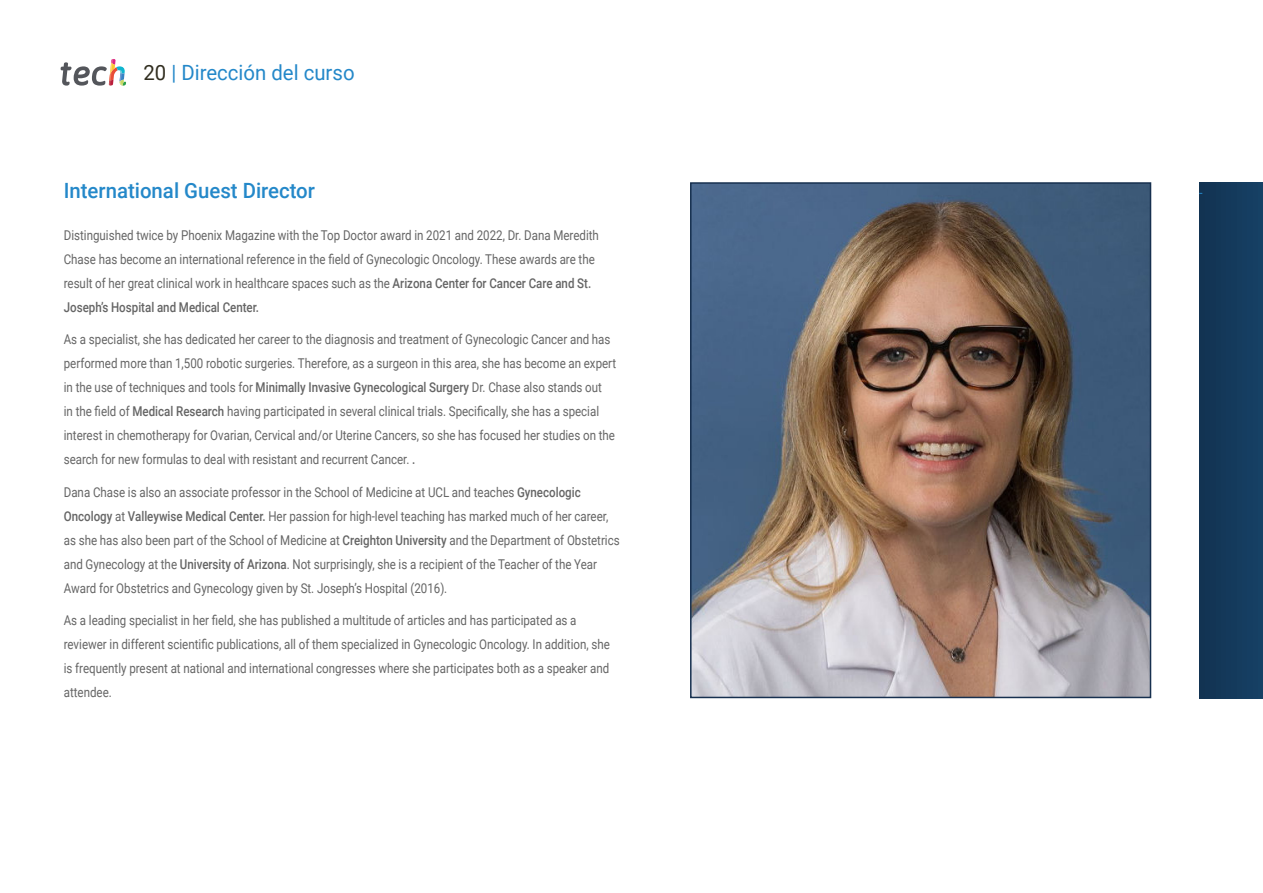
<style>
.page{position:relative;width:1263px;height:893px;background:#fff}
.page>*{position:absolute;margin:0;border:0;box-sizing:border-box;transform-origin:0 0}
.t1{font:500 21px "Roboto";color:#2488c9}
.t2{font:21px "Roboto";color:#2488c9}
.t3{font:13.5px/24px "Roboto";color:#656565;scale:.86 1}
.s1{color:#312e20}
.s2{font-weight:500}
</style>
<div class="page">
<svg style="left:61px;top:59px;width:65px;height:27px"></svg>
<img style="left:693px;top:185px;width:455px;height:510px">
<div style="left:690px;top:182px;width:461px;height:516px;border:2px solid #17304f"></div>
<div style="left:1199px;top:182px;width:64px;height:516px;background:#14395b"></div>
<h1 class="t2" style="left:144px;top:57px;width:213px"><span class="s1">20</span> | Dirección del curso</h1>
<h1 class="t1" style="left:64px;top:176px;width:253px">International Guest Director</h1>
<p class="t3" style="left:64px;top:222px;width:624px">Distinguished twice by Phoenix Magazine with the Top Doctor award in 2021 and 2022, Dr. Dana Meredith Chase has become an international reference in the field of Gynecologic Oncology. These awards are the result of her great clinical work in healthcare spaces such as the <span class="s2">Arizona Center for Cancer Care and St.<br>Joseph’s Hospital and Medical Center.</span></p>
<p class="t3" style="left:64px;top:327px;width:644px">As a specialist, she has dedicated her career to the diagnosis and treatment of Gynecologic Cancer and has performed more than 1,500 robotic surgeries. Therefore, as a surgeon in this area, she has become an expert in the use of techniques and tools for <span class="s2">Minimally Invasive Gynecological Surgery</span> Dr. Chase also stands out<br>in the field of <span class="s2">Medical Research</span> having participated in several clinical trials. Specifically, she has a special interest in chemotherapy for Ovarian, Cervical and/or Uterine Cancers, so she has focused her studies on the search for new formulas to deal with resistant and recurrent Cancer. <span class="s2">.</span></p>
<p class="t3" style="left:64px;top:479px;width:648px">Dana Chase is also an associate professor in the School of Medicine at UCL and teaches <span class="s2">Gynecologic Oncology</span> at <span class="s2">Valleywise Medical Center.</span> Her passion for high-level teaching has marked much of her career, as she has also been part of the School of Medicine at <span class="s2">Creighton University</span> and the Department of Obstetrics and Gynecology at the <span class="s2">University of Arizona</span>. Not surprisingly, she is a recipient of the Teacher of the Year Award for Obstetrics and Gynecology given by St. Joseph’s Hospital (2016).</p>
<p class="t3" style="left:64px;top:608px;width:636px">As a leading specialist in her field, she has published a multitude of articles and has participated as a reviewer in different scientific publications, all of them specialized in Gynecologic Oncology. In addition, she is frequently present at national and international congresses where she participates both as a speaker and attendee.</p>
</div>
